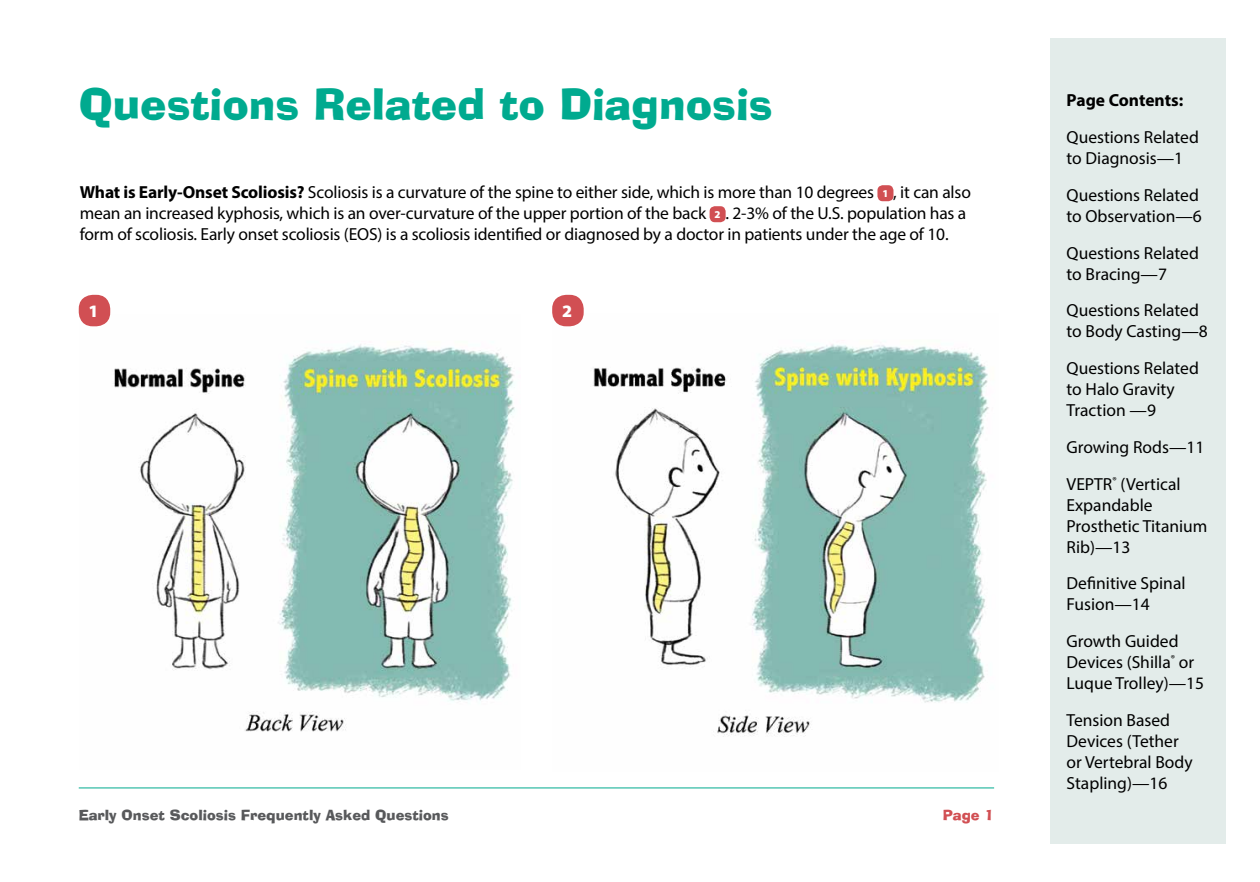
<style>
.page{position:relative;width:1260px;height:882px;background:#fff}
.page>*{position:absolute;margin:0;border:0;box-sizing:border-box;transform-origin:0 0}
.t1{font:42px "Alor Normal";color:#00aa8f}
.EOS-body{font:17.5px/21px "Myriad Pro";letter-spacing:-.005em;color:#000}
.EOS-body-2{font:700 17.5px "Myriad Pro";color:#000}
.EOS-figure_number{font:900 17.5px "Myriad Pro";color:#fff}
.EOS-body-3{font:14px "Alor Normal";color:#58595b}
.EOS-body-4{font:14px "Alor Normal";color:#d14f53}
.t2{font:900 10.5px "Myriad Pro";color:#fff}
.s1{font-weight:700}
</style>
<div class="page">
<hr style="left:79px;top:788px;width:915px;height:1px;background:#00aa8f">
<div style="left:1051px;top:38px;width:175px;height:806px;background:#e3ecea"></div>
<div style="left:877px;top:185px;width:16px;height:16px;background:#d14f53;border-radius:5px"></div>
<div style="left:710px;top:206px;width:16px;height:16px;background:#d14f53;border-radius:5px"></div>
<img style="left:80px;top:316px;width:435px;height:416px">
<img style="left:552px;top:316px;width:437px;height:421px">
<div style="left:79px;top:295px;width:31px;height:31px;background:#d14f53;border-radius:14px"></div>
<div style="left:552px;top:295px;width:32px;height:31px;background:#d14f53;border-radius:14px"></div>
<h1 class="t1" style="left:79px;top:67px;width:695px">Questions Related to Diagnosis</h1>
<p class="EOS-body" style="left:80px;top:182px;width:796px"><span class="s1">What is Early-Onset Scoliosis?</span> Scoliosis is a curvature of the spine to either side, which is more than 10 degrees</p>
<p class="t2" style="left:882px;top:187px;width:8px">1</p>
<p class="EOS-body" style="left:893px;top:182px;width:79px">, it can also</p>
<p class="EOS-body" style="left:80px;top:203px;width:628px">mean an increased kyphosis, which is an over-curvature of the upper portion of the back</p>
<p class="t2" style="left:714px;top:208px;width:8px">2</p>
<p class="EOS-body" style="left:80px;top:203px;width:888px;text-indent:646px">. 2-3% of the U.S. population has a form of scoliosis. Early onset scoliosis (EOS) is a scoliosis identified or diagnosed by a doctor in patients under the age of 10.</p>
<p class="EOS-figure_number" style="left:89px;top:300px;width:12px">1</p>
<p class="EOS-figure_number" style="left:562px;top:300px;width:12px">2</p>
<p class="EOS-body-3" style="left:79px;top:803px;width:371px">Early Onset Scoliosis Frequently Asked Questions</p>
<p class="EOS-body-4" style="left:943px;top:803px;width:53px">Page 1</p>
<p class="EOS-body-2" style="left:1067px;top:89px;width:118px">Page Contents:</p>
<p class="EOS-body" style="left:1067px;top:126px;width:134px">Questions Related to Diagnosis—1</p>
<p class="EOS-body" style="left:1067px;top:184px;width:137px">Questions Related to Observation—6</p>
<p class="EOS-body" style="left:1067px;top:242px;width:134px">Questions Related to Bracing—7</p>
<p class="EOS-body" style="left:1067px;top:300px;width:143px">Questions Related to Body Casting—8</p>
<p class="EOS-body" style="left:1067px;top:357px;width:134px">Questions Related to Halo Gravity<br>Traction —9</p>
<p class="EOS-body" style="left:1067px;top:436px;width:139px">Growing Rods—11</p>
<p class="EOS-body" style="left:1067px;top:473px;width:142px">VEPTR<sup>®</sup> (Vertical<br>Expandable<br>Prosthetic Titanium<br>Rib)—13</p>
<p class="EOS-body" style="left:1067px;top:573px;width:121px">Definitive Spinal<br>Fusion—14</p>
<p class="EOS-body" style="left:1067px;top:630px;width:139px">Growth Guided<br>Devices (Shilla<sup>®</sup> or<br>Luque Trolley)—15</p>
<p class="EOS-body" style="left:1067px;top:709px;width:128px">Tension Based<br>Devices (Tether or Vertebral Body<br>Stapling)—16</p>
</div>
